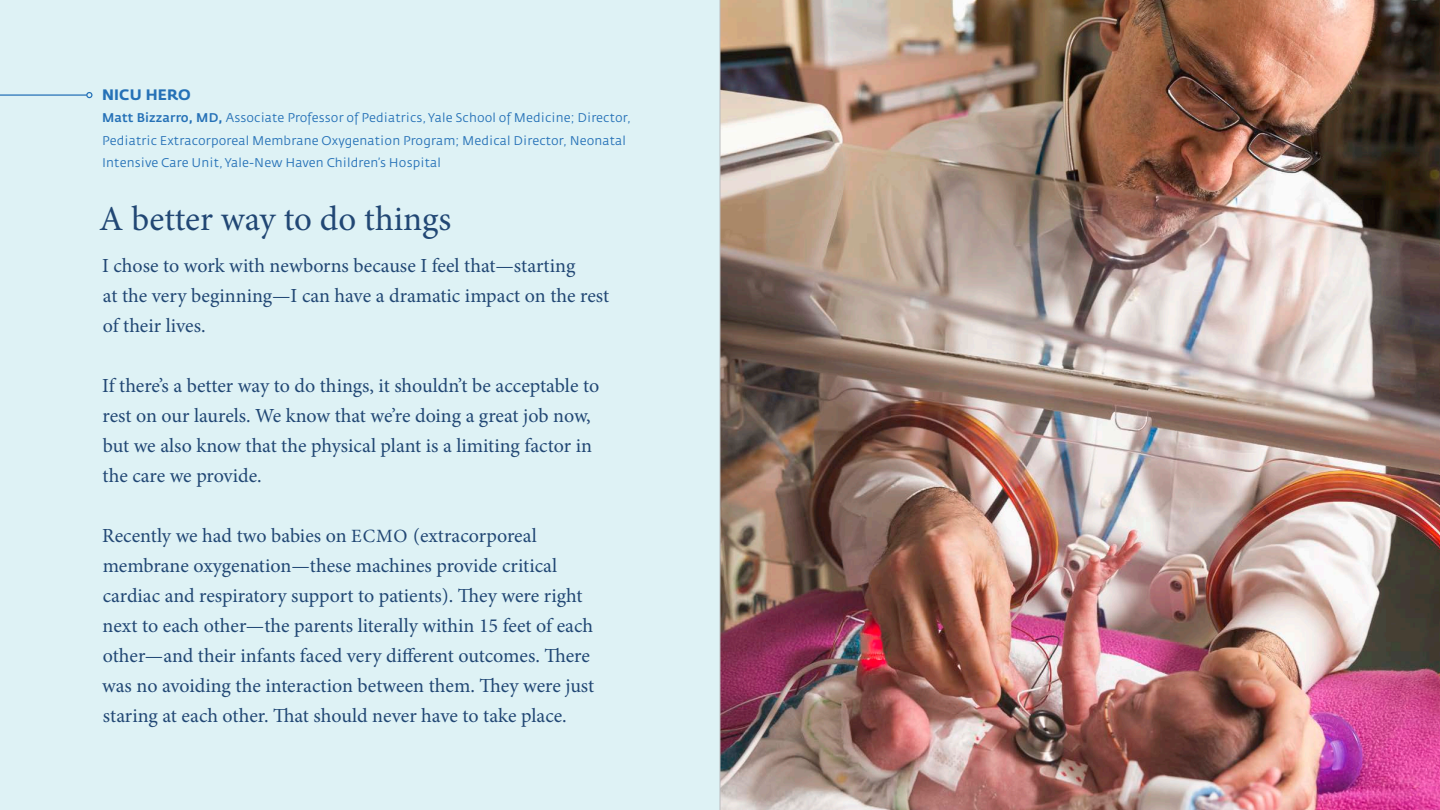
<style>
.page{position:relative;width:1440px;height:810px;background:#fff}
.page>*{position:absolute;margin:0;border:0;box-sizing:border-box;transform-origin:0 0}
.Head_1{font:35px "Minion Pro";color:#214774}
.t1{font:20px/30px "Minion Pro";color:#214774}
.Hero_name{font:15px "Fedra Sans Bold TF";letter-spacing:.01em;color:#2571b7}
.Hero_name-2{font:12.5px/22.5px "Fedra Sans";letter-spacing:.01em;color:#2571b7}
.s1{font-weight:500}
.s2{font-size:18.75px}
</style>
<div class="page">
<div style="left:0;top:0;width:720px;height:810px;background:#def2f5"></div>
<img style="left:721px;top:0;width:719px;height:810px">
<hr style="left:0;top:94px;width:87px;height:2px;background:#2571b7">
<svg style="left:86px;top:92px;width:6px;height:6px"></svg>
<hr style="left:720px;top:0;width:1px;height:810px;background:#bcbdc0">
<p class="Hero_name" style="left:102px;top:86px;width:90px">NICU HERO</p>
<p class="Hero_name-2" style="left:102px;top:107px;width:530px"><span class="s1">Matt Bizzarro, MD,</span> Associate Professor of Pediatrics, Yale School of Medicine; Director,<br>Pediatric Extracorporeal Membrane Oxygenation Program; Medical Director, Neonatal<br>Intensive Care Unit, Yale-New Haven Children’s Hospital</p>
<p class="Head_1" style="left:99px;top:196px;width:353px">A better way to do things</p>
<p class="t1" style="left:102px;top:250px;width:509px">I chose to work with newborns because I feel that—starting<br>at the very beginning—I can have a dramatic impact on the rest of their lives.</p>
<p class="t1" style="left:102px;top:370px;width:499px">If there’s a better way to do things, it shouldn’t be acceptable to rest on our laurels. We know that we’re doing a great job now, but we also know that the physical plant is a limiting factor in the care we provide.</p>
<p class="t1" style="left:102px;top:520px;width:494px">Recently we had two babies on <span class="s2">ECMO</span> (extracorporeal membrane oxygenation—these machines provide critical cardiac and respiratory support to patients). They were right next to each other—the parents literally within 15 feet of each other—and their infants faced very different outcomes. There was no avoiding the interaction between them. They were just staring at each other. That should never have to take place.</p>
</div>
